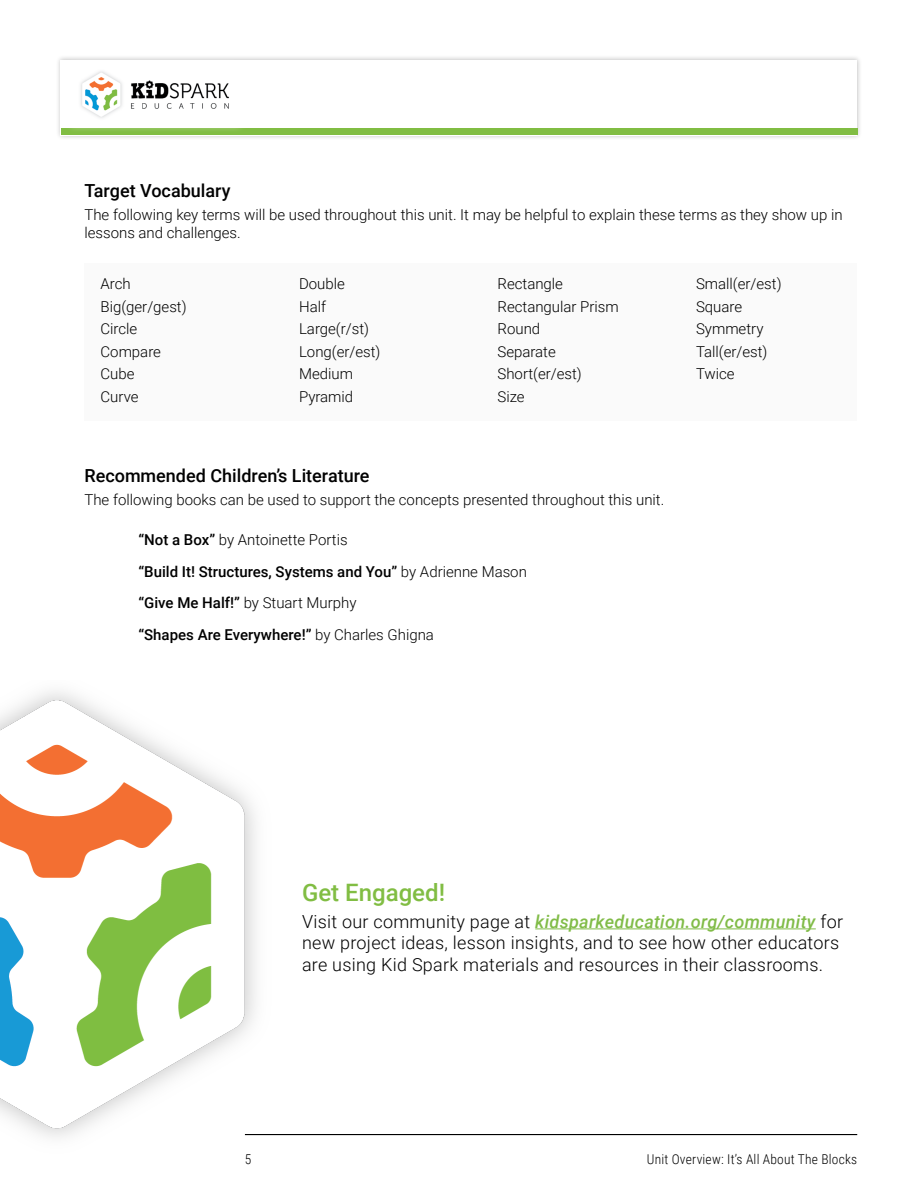
<style>
.page{position:relative;width:918px;height:1188px;background:#fff}
.page>*{position:absolute;margin:0;border:0;box-sizing:border-box;transform-origin:0 0}
.t1{font:500 24px "Roboto";color:#81bd43}
.t2{font:300 18px/21.6px "Roboto";letter-spacing:.015em;color:#000}
.t3{font:500 18px "Roboto";color:#000001}
.t4{font:300 15px/22.5px "Roboto";color:#000}
.t5{font:500 15px/31.5px "Roboto";color:#000}
.t6{font:300 13.5px "Roboto Condensed";letter-spacing:.015em;color:#000}
.s1{font-weight:300}
.s2{font-weight:500;font-style:italic;color:#81bc48}
</style>
<div class="page">
<div style="left:56px;top:55px;width:806px;height:85px;background:#000;opacity:.25"></div>
<div style="left:61px;top:60px;width:796px;height:75px;background:#fff"></div>
<div style="left:61px;top:129px;width:170px;height:6px;background:#81bd43"></div>
<div style="left:231px;top:129px;width:172px;height:6px;background:#81bd43"></div>
<div style="left:403px;top:129px;width:173px;height:6px;background:#81bd43"></div>
<div style="left:576px;top:129px;width:173px;height:6px;background:#81bd43"></div>
<div style="left:749px;top:129px;width:108px;height:6px;background:#81bd43"></div>
<div style="left:63px;top:56px;width:186px;height:77px;background:#fff;opacity:.75"></div>
<img style="left:71px;top:64px;width:169px;height:60px">
<div style="left:84px;top:263px;width:773px;height:158px;background:#fafafa"></div>
<img style="left:0;top:691px;width:347px;height:446px">
<hr style="left:535px;top:928px;width:281px;height:1px;background:#81bc48">
<hr style="left:245px;top:1134px;width:612px;height:1px;background:#000">
<p class="t3" style="left:84px;top:178px;width:148px">Target Vocabulary</p>
<p class="t4" style="left:84px;top:205px;width:760px;line-height:18px">The following key terms will be used throughout this unit. It may be helpful to explain these terms as they show up in lessons and challenges.</p>
<p class="t4" style="left:101px;top:272px;width:88px">Arch<br>Big(ger/gest)<br>Circle<br>Compare<br>Cube<br>Curve</p>
<p class="t4" style="left:299px;top:272px;width:83px">Double<br>Half<br>Large(r/st)<br>Long(er/est)<br>Medium<br>Pyramid</p>
<p class="t4" style="left:498px;top:272px;width:123px">Rectangle<br>Rectangular Prism<br>Round<br>Separate<br>Short(er/est)<br>Size</p>
<p class="t4" style="left:696px;top:272px;width:87px">Small(er/est)<br>Square<br>Symmetry<br>Tall(er/est)<br>Twice</p>
<p class="t3" style="left:84px;top:463px;width:287px">Recommended Children’s Literature</p>
<p class="t4" style="left:84px;top:487px;width:581px">The following books can be used to support the concepts presented throughout this unit.</p>
<p class="t5" style="left:138px;top:523px;width:390px">“Not a Box” <span class="s1">by Antoinette Portis<br></span>“Build It! Structures, Systems and You” <span class="s1">by Adrienne Mason </span>“Give Me Half!” <span class="s1">by Stuart Murphy<br></span>“Shapes Are Everywhere!” <span class="s1">by Charles Ghigna</span></p>
<h1 class="t1" style="left:302px;top:875px;width:145px">Get Engaged!</h1>
<p class="t2" style="left:302px;top:910px;width:543px">Visit our community page at <span class="s2">kidsparkeducation.org/community</span> for new project ideas, lesson insights, and to see how other educators are using Kid Spark materials and resources in their classrooms.</p>
<p class="t6" style="left:245px;top:1150px;width:8px">5</p>
<p class="t6" style="left:647px;top:1150px;width:212px">Unit Overview: It’s All About The Blocks</p>
</div>
